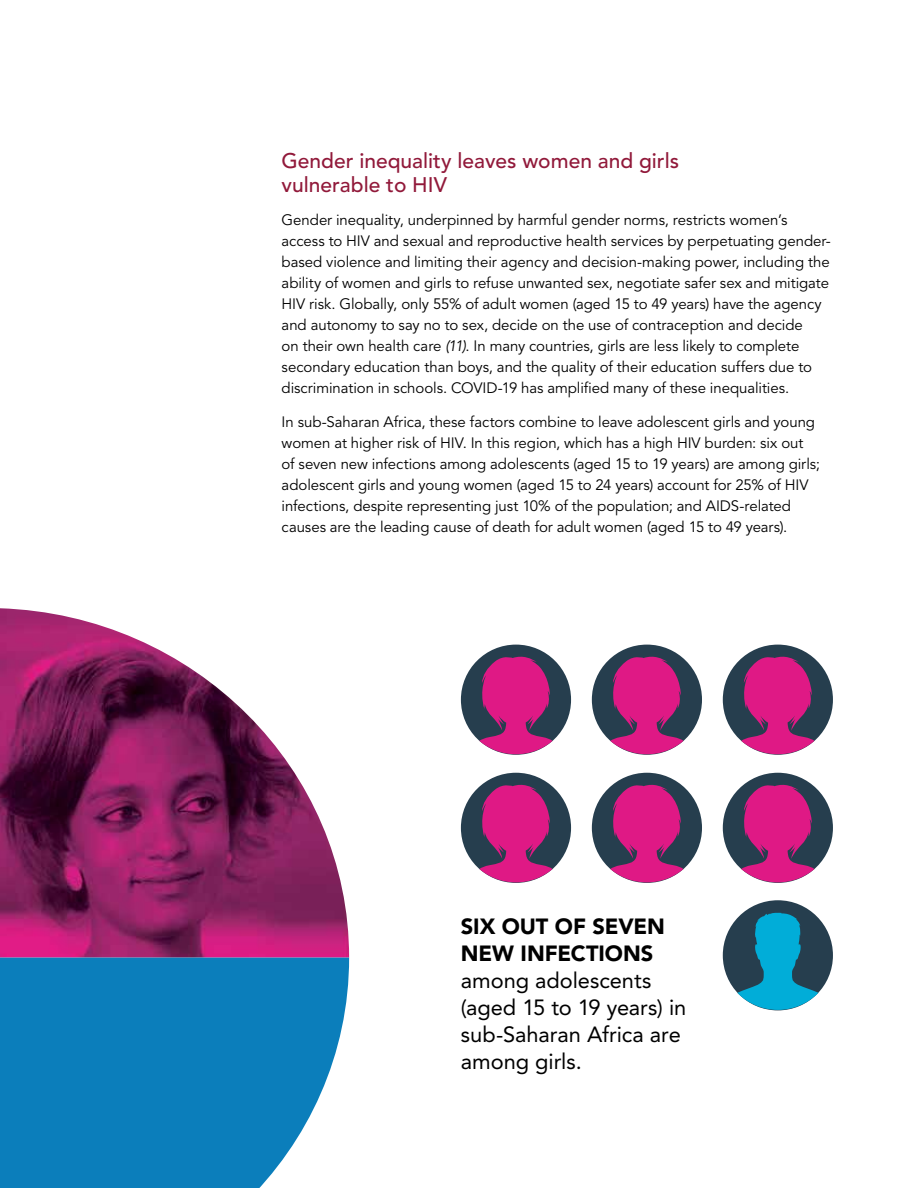
<style>
.page{position:relative;width:918px;height:1188px;background:#fff}
.page>*{position:absolute;margin:0;border:0;box-sizing:border-box;transform-origin:0 0}
.t1{font:21.9px/26.8px "Avenir LT Std";color:#000}
.t2{font:900 21.9px/26.8px "Avenir LT Std";letter-spacing:-.005em;color:#000}
.t3{font:500 21px/24px "Avenir LT Std";color:#91193a}
.t4{font:15px/21px "Avenir LT Std";letter-spacing:-.005em;color:#000}
.s1{font-style:italic}
</style>
<div class="page">
<img style="left:0;top:608px;width:349px;height:350px">
<svg style="left:0;top:958px;width:349px;height:230px;background:#1e88c0"></svg>
<div style="left:723px;top:900px;width:110px;height:110px;background:#263e4e;border-radius:50%"></div>
<svg style="left:737px;top:913px;width:81px;height:97px"></svg>
<div style="left:592px;top:645px;width:110px;height:110px;background:#263e4e;border-radius:50%"></div>
<svg style="left:609px;top:655px;width:75px;height:99px"></svg>
<div style="left:592px;top:773px;width:110px;height:110px;background:#263e4e;border-radius:50%"></div>
<svg style="left:609px;top:783px;width:75px;height:99px"></svg>
<div style="left:461px;top:645px;width:110px;height:110px;background:#263e4e;border-radius:50%"></div>
<svg style="left:479px;top:655px;width:74px;height:99px"></svg>
<div style="left:461px;top:773px;width:110px;height:110px;background:#263e4e;border-radius:50%"></div>
<svg style="left:479px;top:783px;width:74px;height:99px"></svg>
<div style="left:723px;top:645px;width:110px;height:110px;background:#263e4e;border-radius:50%"></div>
<svg style="left:740px;top:655px;width:74px;height:99px"></svg>
<div style="left:723px;top:773px;width:110px;height:110px;background:#263e4e;border-radius:50%"></div>
<svg style="left:740px;top:783px;width:74px;height:99px"></svg>
<h2 class="t3" style="left:282px;top:149px;width:399px">Gender inequality leaves women and girls vulnerable to HIV</h2>
<p class="t4" style="left:282px;top:210px;width:551px">Gender inequality, underpinned by harmful gender norms, restricts women’s access to HIV and sexual and reproductive health services by perpetuating gender&shy;based violence and limiting their agency and decision-making power, including the ability of women and girls to refuse unwanted sex, negotiate safer sex and mitigate HIV risk. Globally, only 55% of adult women (aged 15 to 49 years) have the agency and autonomy to say no to sex, decide on the use of contraception and decide<br>on their own health care <span class="s1">(11)</span>. In many countries, girls are less likely to complete secondary education than boys, and the quality of their education suffers due to discrimination in schools. COVID-19 has amplified many of these inequalities.</p>
<p class="t4" style="left:282px;top:412px;width:540px">In sub-Saharan Africa, these factors combine to leave adolescent girls and young women at higher risk of HIV. In this region, which has a high HIV burden: six out of seven new infections among adolescents (aged 15 to 19 years) are among girls; adolescent girls and young women (aged 15 to 24 years) account for 25% of HIV infections, despite representing just 10% of the population; and AIDS-related causes are the leading cause of death for adult women (aged 15 to 49 years).</p>
<h1 class="t2" style="left:461px;top:913px;width:206px">SIX OUT OF SEVEN<br>NEW INFECTIONS</h1>
<h1 class="t1" style="left:461px;top:967px;width:227px">among adolescents (aged 15 to 19 years) in sub-Saharan Africa are among girls.</h1>
</div>
